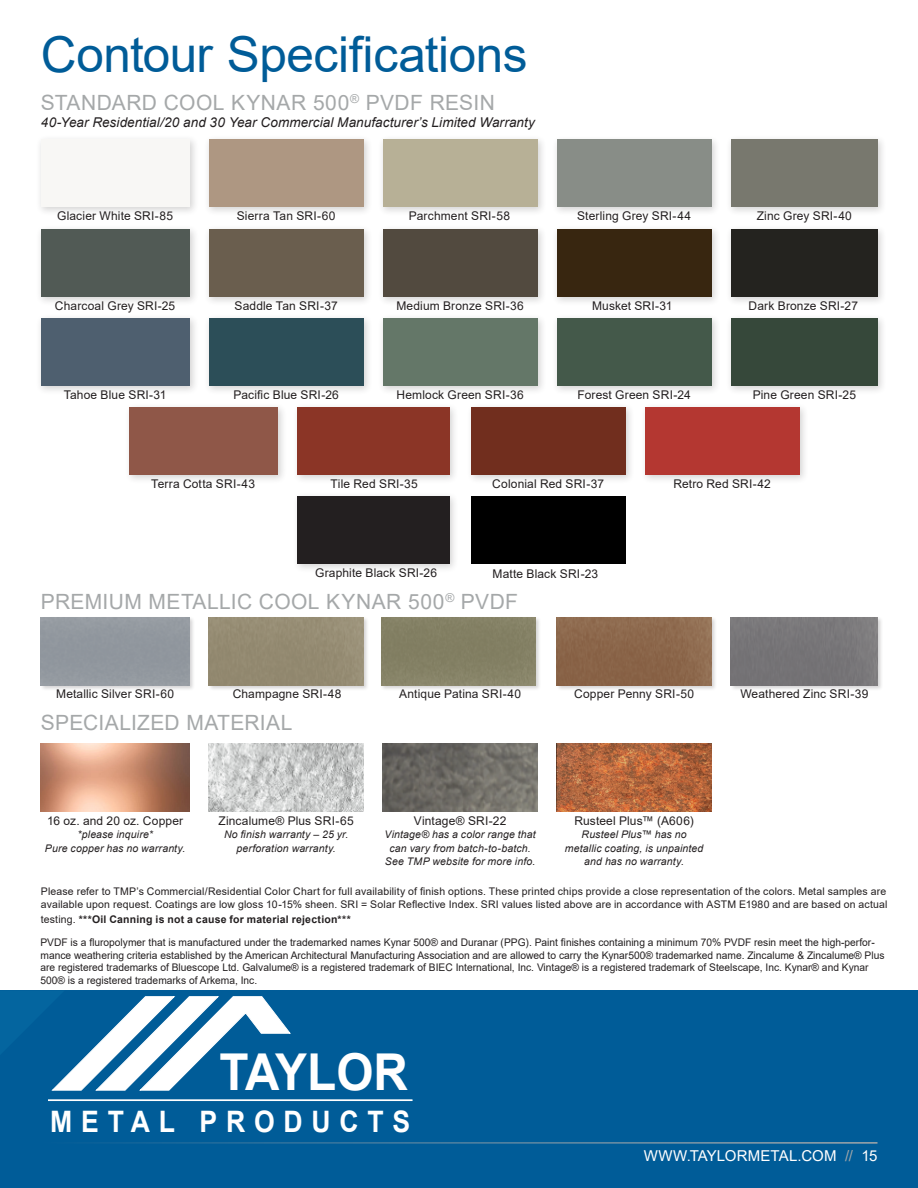
<style>
.page{position:relative;width:918px;height:1188px;background:#fff}
.page>*{position:absolute;margin:0;border:0;box-sizing:border-box;transform-origin:0 0}
.t1{font:700 50.85px "Arial";color:#fff;scale:.94 1}
.t2{font:49.5px "Arial";letter-spacing:-.01em;color:#005c98}
.t3{font:700 29.55px "Arial";letter-spacing:.33em;color:#fff;scale:.9 1}
.t4{font:21px "Arial";letter-spacing:.02em;color:#a5a8a9}
.t5{font:15px "Arial";letter-spacing:.01em;color:#fff}
.t6{font:italic 13.5px "Arial";letter-spacing:.005em;color:#231f20}
.t7{font:12px "Arial";letter-spacing:.015em;color:#231f20}
.t8{font:10.5px/12.6px "Arial";color:#231f20}
.t9{font:italic 10.5px/13.5px "Arial";letter-spacing:.015em;color:#231f20;text-align:center}
.t10{font:700 10.5px "Arial";letter-spacing:.02em;color:#231f20}
.s1{font-weight:400}
.s2{color:#a5a8a9}
</style>
<div class="page">
<div style="left:0;top:990px;width:918px;height:198px;background:#005c98"></div>
<hr style="left:40px;top:1142px;width:838px;height:2px;background:#a5a8a9">
<svg style="left:40px;top:996px;width:251px;height:148px"></svg>
<hr style="left:48px;top:1099px;width:364px;height:2px;background:#fff">
<div style="left:36px;top:135px;width:163px;height:82px;background:#231f20;opacity:.2"></div>
<div style="left:41px;top:140px;width:148px;height:67px;background:#f8f7f5"></div>
<div style="left:204px;top:135px;width:169px;height:82px;background:#231f20;opacity:.2"></div>
<div style="left:209px;top:140px;width:154px;height:67px;background:#ae9782"></div>
<div style="left:378px;top:135px;width:169px;height:82px;background:#231f20;opacity:.2"></div>
<div style="left:383px;top:140px;width:154px;height:67px;background:#b7b096"></div>
<div style="left:552px;top:135px;width:169px;height:82px;background:#231f20;opacity:.2"></div>
<div style="left:557px;top:140px;width:154px;height:67px;background:#888d87"></div>
<div style="left:726px;top:135px;width:161px;height:82px;background:#231f20;opacity:.2"></div>
<div style="left:731px;top:140px;width:147px;height:67px;background:#78786e"></div>
<div style="left:36px;top:224px;width:163px;height:82px;background:#231f20;opacity:.2"></div>
<div style="left:41px;top:229px;width:148px;height:67px;background:#515a55"></div>
<div style="left:204px;top:224px;width:169px;height:82px;background:#231f20;opacity:.2"></div>
<div style="left:209px;top:229px;width:154px;height:67px;background:#6a5e4e"></div>
<div style="left:378px;top:224px;width:169px;height:82px;background:#231f20;opacity:.2"></div>
<div style="left:383px;top:229px;width:154px;height:67px;background:#524a3f"></div>
<div style="left:552px;top:224px;width:169px;height:82px;background:#231f20;opacity:.2"></div>
<div style="left:557px;top:229px;width:154px;height:67px;background:#382610"></div>
<div style="left:726px;top:224px;width:161px;height:82px;background:#231f20;opacity:.2"></div>
<div style="left:731px;top:229px;width:147px;height:67px;background:#24231f"></div>
<div style="left:36px;top:313px;width:163px;height:82px;background:#231f20;opacity:.2"></div>
<div style="left:41px;top:318px;width:148px;height:68px;background:#4e5f6f"></div>
<div style="left:204px;top:313px;width:169px;height:82px;background:#231f20;opacity:.2"></div>
<div style="left:209px;top:318px;width:154px;height:68px;background:#2c4e58"></div>
<div style="left:378px;top:313px;width:169px;height:82px;background:#231f20;opacity:.2"></div>
<div style="left:383px;top:318px;width:154px;height:68px;background:#647768"></div>
<div style="left:552px;top:313px;width:169px;height:82px;background:#231f20;opacity:.2"></div>
<div style="left:557px;top:318px;width:154px;height:68px;background:#44594a"></div>
<div style="left:726px;top:313px;width:161px;height:82px;background:#231f20;opacity:.2"></div>
<div style="left:731px;top:318px;width:147px;height:68px;background:#36483a"></div>
<div style="left:124px;top:403px;width:163px;height:81px;background:#231f20;opacity:.2"></div>
<div style="left:129px;top:407px;width:148px;height:68px;background:#8f5748"></div>
<div style="left:292px;top:403px;width:167px;height:81px;background:#231f20;opacity:.2"></div>
<div style="left:297px;top:407px;width:152px;height:68px;background:#8b3526"></div>
<div style="left:466px;top:403px;width:169px;height:81px;background:#231f20;opacity:.2"></div>
<div style="left:471px;top:407px;width:154px;height:68px;background:#712e1e"></div>
<div style="left:640px;top:403px;width:169px;height:81px;background:#231f20;opacity:.2"></div>
<div style="left:645px;top:407px;width:154px;height:68px;background:#b43731"></div>
<div style="left:293px;top:491px;width:166px;height:82px;background:#231f20;opacity:.2"></div>
<div style="left:297px;top:496px;width:153px;height:68px;background:#231f20"></div>
<div style="left:40px;top:616px;width:155px;height:75px;background:#231f20;opacity:.2"></div>
<div style="left:41px;top:618px;width:148px;height:67px;background:#92989f"></div>
<div style="left:208px;top:616px;width:161px;height:75px;background:#231f20;opacity:.2"></div>
<div style="left:209px;top:618px;width:154px;height:67px;background:#948b72"></div>
<div style="left:380px;top:616px;width:162px;height:75px;background:#231f20;opacity:.2"></div>
<div style="left:381px;top:618px;width:155px;height:67px;background:#848064"></div>
<div style="left:556px;top:616px;width:161px;height:75px;background:#231f20;opacity:.2"></div>
<img style="left:557px;top:618px;width:154px;height:67px">
<div style="left:730px;top:616px;width:154px;height:75px;background:#231f20;opacity:.2"></div>
<div style="left:731px;top:618px;width:147px;height:67px;background:#777578"></div>
<img style="left:41px;top:744px;width:148px;height:67px">
<img style="left:209px;top:744px;width:154px;height:67px">
<img style="left:383px;top:744px;width:154px;height:67px">
<img style="left:557px;top:744px;width:154px;height:67px">
<div style="left:471px;top:496px;width:155px;height:68px;background:#000"></div>
<p class="t2" style="left:41px;top:20px;width:488px">Contour Specifications</p>
<p class="t4" style="left:41px;top:88px;width:455px">STANDARD COOL KYNAR 500<sup>®</sup> PVDF RESIN</p>
<p class="t6" style="left:41px;top:114px;width:496px">40-Year Residential/20 and 30 Year Commercial Manufacturer’s Limited Warranty</p>
<p class="t7" style="left:57px;top:208px;width:117px">Glacier White SRI-85</p>
<p class="t7" style="left:237px;top:208px;width:100px">Sierra Tan SRI-60</p>
<p class="t7" style="left:409px;top:208px;width:103px">Parchment SRI-58</p>
<p class="t7" style="left:577px;top:208px;width:115px">Sterling Grey SRI-44</p>
<p class="t7" style="left:757px;top:208px;width:97px">Zinc Grey SRI-40</p>
<p class="t7" style="left:55px;top:297px;width:122px">Charcoal Grey SRI-25</p>
<p class="t7" style="left:235px;top:297px;width:105px">Saddle Tan SRI-37</p>
<p class="t7" style="left:396px;top:297px;width:129px">Medium Bronze SRI-36</p>
<p class="t7" style="left:592px;top:297px;width:82px">Musket SRI-31</p>
<p class="t7" style="left:749px;top:297px;width:111px">Dark Bronze SRI-27</p>
<p class="t7" style="left:64px;top:386px;width:104px">Tahoe Blue SRI-31</p>
<p class="t7" style="left:233px;top:386px;width:107px">Pacific Blue SRI-26</p>
<p class="t7" style="left:397px;top:386px;width:129px">Hemlock Green SRI-36</p>
<p class="t7" style="left:577px;top:386px;width:115px">Forest Green SRI-24</p>
<p class="t7" style="left:753px;top:386px;width:105px">Pine Green SRI-25</p>
<p class="t7" style="left:151px;top:476px;width:105px">Terra Cotta SRI-43</p>
<p class="t7" style="left:330px;top:476px;width:89px">Tile Red SRI-35</p>
<p class="t7" style="left:492px;top:476px;width:113px">Colonial Red SRI-37</p>
<p class="t7" style="left:673px;top:476px;width:99px">Retro Red SRI-42</p>
<p class="t7" style="left:315px;top:564px;width:123px">Graphite Black SRI-26</p>
<p class="t7" style="left:492px;top:565px;width:107px">Matte Black SRI-23</p>
<p class="t4" style="left:41px;top:587px;width:479px">PREMIUM METALLIC COOL KYNAR 500<sup>®</sup> PVDF</p>
<p class="t7" style="left:56px;top:686px;width:120px">Metallic Silver SRI-60</p>
<p class="t7" style="left:233px;top:686px;width:110px">Champagne SRI-48</p>
<p class="t7" style="left:399px;top:686px;width:123px">Antique Patina SRI-40</p>
<p class="t7" style="left:574px;top:686px;width:122px">Copper Penny SRI-50</p>
<p class="t7" style="left:740px;top:686px;width:129px">Weathered Zinc SRI-39</p>
<p class="t4" style="left:41px;top:709px;width:253px">SPECIALIZED MATERIAL</p>
<p class="t7" style="left:47px;top:812px;width:138px">16 oz. and 20 oz. Copper</p>
<p class="t9" style="left:78px;top:828px;width:77px">*please inquire*</p>
<p class="t9" style="left:45px;top:841px;width:142px">Pure copper has no warranty.</p>
<p class="t7" style="left:219px;top:812px;width:137px">Zincalume® Plus SRI-65</p>
<p class="t9" style="left:224px;top:828px;width:126px">No finish warranty – 25 yr.</p>
<p class="t9" style="left:236px;top:841px;width:101px">perforation warranty.</p>
<p class="t7" style="left:414px;top:812px;width:94px">Vintage® SRI-22</p>
<p class="t9" style="left:385px;top:828px;width:153px">Vintage® has a color range that can vary from batch-to-batch.<br>See TMP website for more info.</p>
<p class="t7" style="left:574px;top:812px;width:121px">Rusteel Plus™ (A606)</p>
<p class="t9" style="left:582px;top:828px;width:107px">Rusteel Plus™ has no</p>
<p class="t9" style="left:565px;top:841px;width:140px">metallic coating, is unpainted and has no warranty.</p>
<p class="t8" style="left:41px;top:884px;width:848px;line-height:13.5px">Please refer to TMP’s Commercial/Residential Color Chart for full availability of finish options. These printed chips provide a close representation of the colors. Metal samples are available upon request. Coatings are low gloss 10-15% sheen. SRI = Solar Reflective Index. SRI values listed above are in accordance with ASTM E1980 and are based on actual</p>
<p class="t10" style="left:41px;top:912px;width:311px"><span class="s1">testing.</span> ***Oil Canning is not a cause for material rejection***</p>
<p class="t8" style="left:40px;top:936px;width:846px">PVDF is a fluropolymer that is manufactured under the trademarked names Kynar 500® and Duranar (PPG). Paint finishes containing a minimum 70% PVDF resin meet the high-perfor&shy;mance weathering criteria established by the American Architectural Manufacturing Association and are allowed to carry the Kynar500® trademarked name. Zincalume &amp; Zincalume® Plus are registered trademarks of Bluescope Ltd. Galvalume® is a registered trademark of BIEC International, Inc. Vintage® is a registered trademark of Steelscape, Inc. Kynar® and Kynar 500® is a registered trademarks of Arkema, Inc.</p>
<p class="t1" style="left:220px;top:1038px;width:202px">TAYLOR</p>
<p class="t3" style="left:50px;top:1102px;width:402px">METAL PRODUCTS</p>
<p class="t5" style="left:644px;top:1146px;width:235px">WWW.TAYLORMETAL.COM <span class="s2">//</span> 15</p>
</div>
